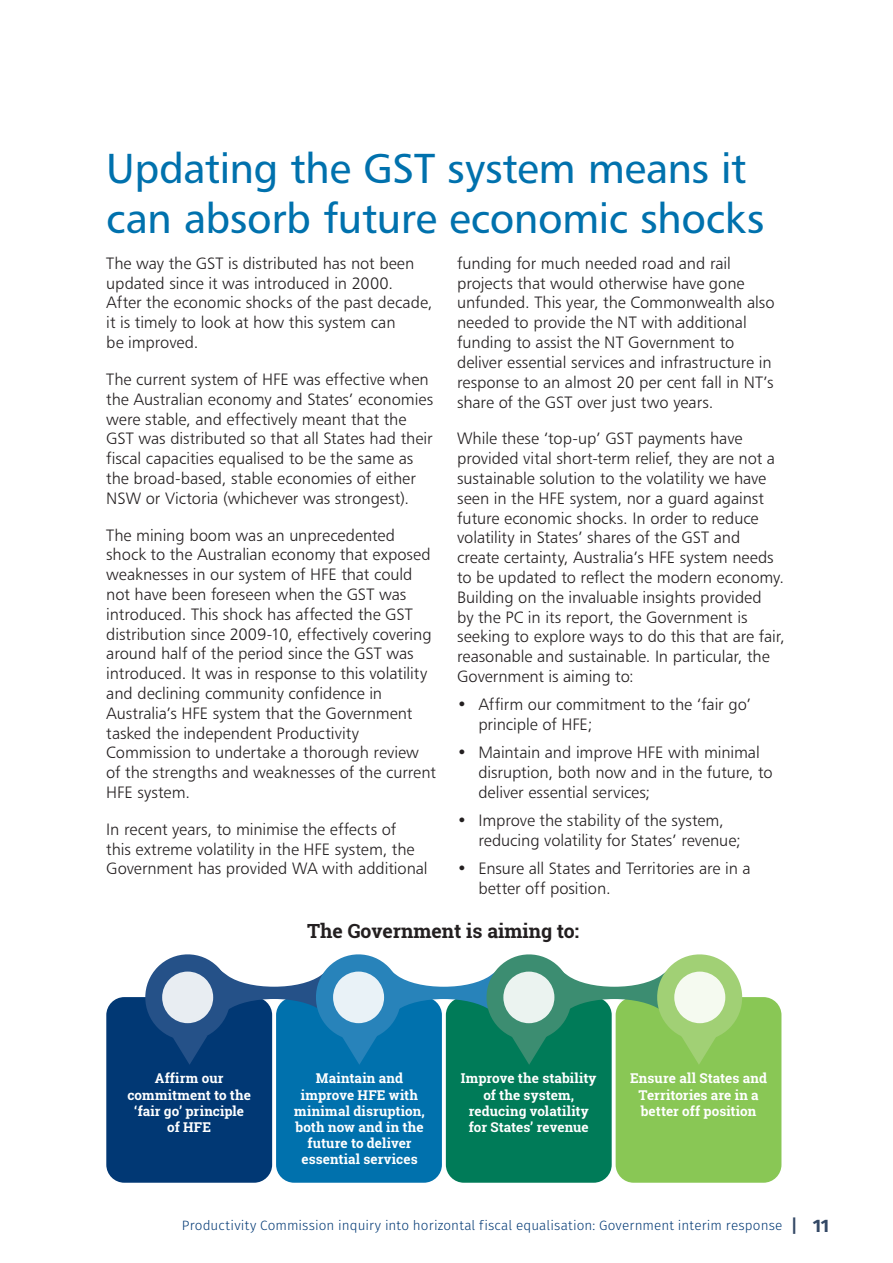
<style>
.page{position:relative;width:893px;height:1263px;background:#fff}
.page>*{position:absolute;margin:0;border:0;box-sizing:border-box;transform-origin:0 0}
.Heading_1{font:42px/50.4px "Humanist 777 BT Roman B";letter-spacing:-.01em;color:#0071ad}
.t1{font:700 19.5px "Roboto Slab";color:#231f20}
.t2{font:16.5px/19.8px "Humanist 777 BT Light B";letter-spacing:-.005em;color:#231f20}
.t3{font:700 13.5px/16.2px "Roboto Slab";letter-spacing:.005em;color:#fff;text-align:center}
.t4{font:300 13.5px "Fira Sans";letter-spacing:.01em;color:#013874}
.s1{font-weight:500;font-size:18px;color:#334865}
.s2{font-weight:700;font-size:18px;color:#334865}
</style>
<div class="page">
<div style="left:106px;top:997px;width:166px;height:186px;background:#013874;border-radius:18px"></div>
<div style="left:616px;top:997px;width:165px;height:186px;background:#89c755;border-radius:18px"></div>
<div style="left:276px;top:997px;width:166px;height:186px;background:#0071ad;border-radius:18px"></div>
<div style="left:446px;top:997px;width:166px;height:186px;background:#007b58;border-radius:18px"></div>
<svg style="left:141px;top:954px;width:605px;height:111px"></svg>
<p class="Heading_1" style="left:106px;top:142px;width:659px">Updating the GST system means it can absorb future economic shocks</p>
<p class="t2" style="left:106px;top:253px;width:328px">The way the GST is distributed has not been updated since it was introduced in 2000.<br>After the economic shocks of the past decade, it is timely to look at how this system can<br>be improved.</p>
<p class="t2" style="left:106px;top:369px;width:328px">The current system of HFE was effective when the Australian economy and States’ economies were stable, and effectively meant that the GST was distributed so that all States had their fiscal capacities equalised to be the same as the broad-based, stable economies of either NSW or Victoria (whichever was strongest).</p>
<p class="t2" style="left:106px;top:525px;width:331px">The mining boom was an unprecedented shock to the Australian economy that exposed weaknesses in our system of HFE that could not have been foreseen when the GST was introduced. This shock has affected the GST distribution since 2009-10, effectively covering around half of the period since the GST was introduced. It was in response to this volatility and declining community confidence in Australia’s HFE system that the Government tasked the independent Productivity Commission to undertake a thorough review of the strengths and weaknesses of the current HFE system.</p>
<p class="t2" style="left:106px;top:819px;width:323px">In recent years, to minimise the effects of<br>this extreme volatility in the HFE system, the<br>Government has provided WA with additional</p>
<p class="t2" style="left:457px;top:253px;width:319px">funding for much needed road and rail projects that would otherwise have gone unfunded. This year, the Commonwealth also needed to provide the NT with additional funding to assist the NT Government to deliver essential services and infrastructure in response to an almost 20 per cent fall in NT’s share of the GST over just two years.</p>
<p class="t2" style="left:457px;top:428px;width:329px">While these ‘top-up’ GST payments have provided vital short-term relief, they are not a sustainable solution to the volatility we have seen in the HFE system, nor a guard against future economic shocks. In order to reduce volatility in States’ shares of the GST and create certainty, Australia’s HFE system needs to be updated to reflect the modern economy.<br>Building on the invaluable insights provided<br>by the PC in its report, the Government is seeking to explore ways to do this that are fair, reasonable and sustainable. In particular, the Government is aiming to:</p>
<p class="t2" style="left:478px;top:694px;width:274px;text-indent:-21px">• Affirm our commitment to the ‘fair go’ principle of HFE;</p>
<p class="t2" style="left:478px;top:742px;width:296px;text-indent:-21px">• Maintain and improve HFE with minimal disruption, both now and in the future, to deliver essential services;</p>
<p class="t2" style="left:478px;top:810px;width:264px;text-indent:-21px">• Improve the stability of the system, reducing volatility for States’ revenue;</p>
<p class="t2" style="left:478px;top:858px;width:274px;text-indent:-21px">• Ensure all States and Territories are in a better off position.</p>
<p class="t1" style="left:307px;top:917px;width:274px">The Government is aiming to:</p>
<p class="t3" style="left:127px;top:1070px;width:125px">Affirm our commitment to the ‘fair go’ principle of HFE</p>
<p class="t3" style="left:294px;top:1070px;width:132px">Maintain and improve HFE with minimal disruption, both now and in the future to deliver essential services</p>
<p class="t3" style="left:461px;top:1070px;width:137px">Improve the stability of the system, reducing volatility for States’ revenue</p>
<p class="t3" style="left:630px;top:1070px;width:138px">Ensure all States and<br>Territories are in a better off position</p>
<p class="t4" style="left:182px;top:1216px;width:649px">Productivity Commission inquiry into horizontal fiscal equalisation: Government interim response <span class="s1">|</span> <span class="s2">11</span></p>
</div>
